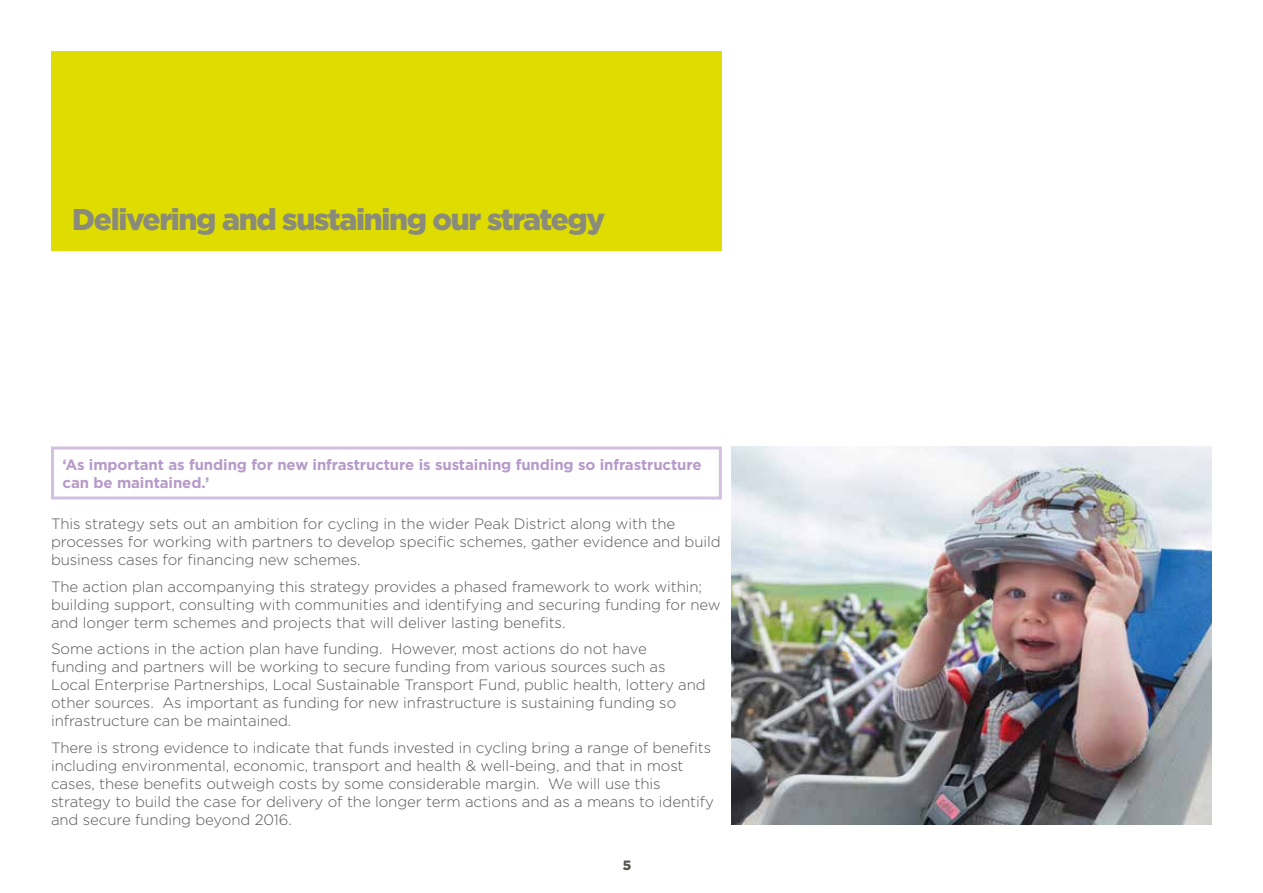
<style>
.page{position:relative;width:1263px;height:893px;background:#fff}
.page>*{position:absolute;margin:0;border:0;box-sizing:border-box;transform-origin:0 0}
.t1{font:900 30px "Gotham";letter-spacing:-.045em;color:#8a8b7b}
.t2{font:300 15px/18px "Gotham";letter-spacing:-.005em;color:#575756}
.t3{font:700 15px/18px "Gotham";letter-spacing:-.005em;color:#b69ac9}
.t4{font:900 13.5px "Gotham";color:#575756}
</style>
<div class="page">
<div style="left:51px;top:51px;width:671px;height:200px;background:#dedc00"></div>
<img style="left:731px;top:446px;width:481px;height:379px">
<div style="left:51px;top:446px;width:671px;height:53px;border:3px solid #d1c0df"></div>
<h1 class="t1" style="left:72px;top:198px;width:534px">Delivering and sustaining our strategy</h1>
<p class="t3" style="left:63px;top:456px;width:641px">‘As important as funding for new infrastructure is sustaining funding so infrastructure can be maintained.’</p>
<p class="t2" style="left:51px;top:515px;width:671px">This strategy sets out an ambition for cycling in the wider Peak District along with the processes for working with partners to develop specific schemes, gather evidence and build business cases for financing new schemes.</p>
<p class="t2" style="left:51px;top:577px;width:671px">The action plan accompanying this strategy provides a phased framework to work within; building support, consulting with communities and identifying and securing funding for new and longer term schemes and projects that will deliver lasting benefits.</p>
<p class="t2" style="left:51px;top:640px;width:656px">Some actions in the action plan have funding. However, most actions do not have funding and partners will be working to secure funding from various sources such as Local Enterprise Partnerships, Local Sustainable Transport Fund, public health, lottery and other sources. As important as funding for new infrastructure is sustaining funding so infrastructure can be maintained.</p>
<p class="t2" style="left:51px;top:738px;width:664px">There is strong evidence to indicate that funds invested in cycling bring a range of benefits including environmental, economic, transport and health &amp; well-being, and that in most cases, these benefits outweigh costs by some considerable margin. We will use this strategy to build the case for delivery of the longer term actions and as a means to identify and secure funding beyond 2016.</p>
<p class="t4" style="left:623px;top:856px;width:10px">5</p>
</div>
